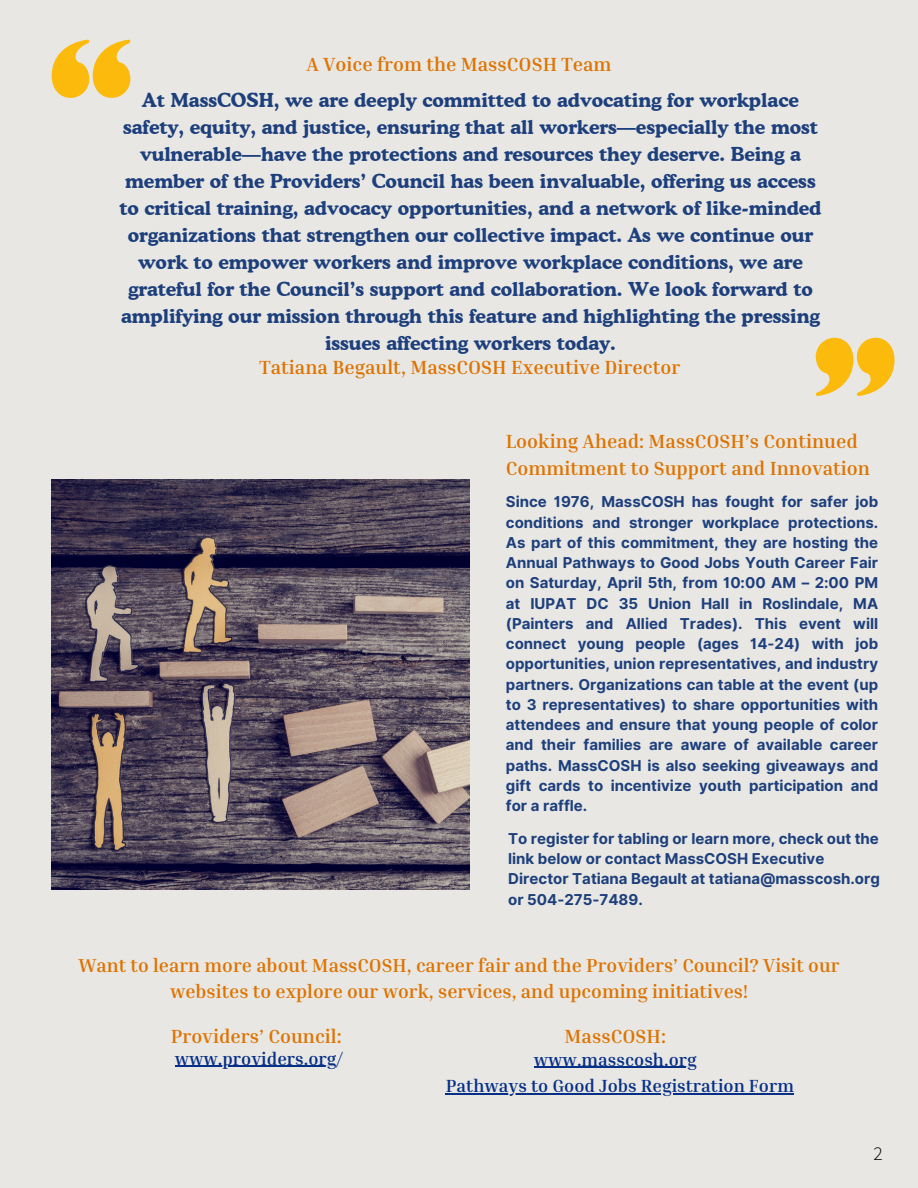
<style>
.page{position:relative;width:918px;height:1188px;background:#e8e7e3}
.page>*{position:absolute;margin:0;border:0;box-sizing:border-box;transform-origin:0 0}
.t1{font:700 19.5px/27px "Inria Serif";color:#de7300}
.t2{font:300 19.5px "Source Sans Pro";color:#000}
.t3{font:700 19.2px/27px "Cooper BT";color:#1d3f7c;text-align:center}
.t4{font:700 19.2px/25.8px "Inria Serif";color:#de7300;text-align:center}
.t5{font:700 18px "Inria Serif";color:#062f87}
.t6{font:700 15px/20.2px "Inter";color:#1d3f7c;text-align:justify}
</style>
<div class="page">
<svg style="left:52px;top:40px;width:79px;height:58px"></svg>
<svg style="left:815px;top:338px;width:80px;height:58px"></svg>
<img style="left:52px;top:480px;width:418px;height:409px">
<hr style="left:175px;top:1066px;width:161px;height:1px;background:#062f87">
<hr style="left:534px;top:1067px;width:163px;height:1px;background:#062f87">
<hr style="left:446px;top:1094px;width:348px;height:1px;background:#062f87">
<h1 class="t1" style="left:306px;top:50px;width:307px">A Voice from the MassCOSH Team</h1>
<p class="t3" style="left:119px;top:87px;width:703px">At MassCOSH, we are deeply committed to advocating for workplace safety, equity, and justice, ensuring that all workers—especially the most vulnerable—have the protections and resources they deserve. Being a member of the Providers’ Council has been invaluable, offering us access to critical training, advocacy opportunities, and a network of like-minded organizations that strengthen our collective impact. As we continue our work to empower workers and improve workplace conditions, we are grateful for the Council’s support and collaboration. We look forward to amplifying our mission through this feature and highlighting the pressing issues affecting workers today.</p>
<h1 class="t1" style="left:260px;top:353px;width:422px">Tatiana Begault, MassCOSH Executive Director</h1>
<p class="t1" style="left:506px;top:427px;width:366px">Looking Ahead: MassCOSH’s Continued<br>Commitment to Support and Innovation</p>
<p class="t6" style="left:506px;top:492px;width:374px">Since 1976, MassCOSH has fought for safer job conditions and stronger workplace protections.<br>As part of this commitment, they are hosting the Annual Pathways to Good Jobs Youth Career Fair on Saturday, April 5th, from 10:00 AM – 2:00 PM at IUPAT DC 35 Union Hall in Roslindale, MA (Painters and Allied Trades). This event will connect young people (ages 14-24) with job opportunities, union representatives, and industry partners. Organizations can table at the event (up to 3 representatives) to share opportunities with attendees and ensure that young people of color and their families are aware of available career paths. MassCOSH is also seeking giveaways and gift cards to incentivize youth participation and for a raffle.</p>
<h1 class="t6" style="left:508px;top:828px;width:373px;text-align:left">To register for tabling or learn more, check out the link below or contact MassCOSH Executive Director Tatiana Begault at tatiana@masscosh.org or 504-275-7489.</h1>
<h1 class="t4" style="left:78px;top:952px;width:763px">Want to learn more about MassCOSH, career fair and the Providers’ Council? Visit our websites to explore our work, services, and upcoming initiatives!</h1>
<p class="t1" style="left:171px;top:1022px;width:172px">Providers’ Council:</p>
<h1 class="t1" style="left:565px;top:1023px;width:103px">MassCOSH:</h1>
<h1 class="t5" style="left:175px;top:1047px;width:170px">www.providers.org/</h1>
<h1 class="t5" style="left:534px;top:1048px;width:164px">www.masscosh.org</h1>
<h1 class="t5" style="left:446px;top:1075px;width:350px">Pathways to Good Jobs Registration Form</h1>
<h1 class="t2" style="left:874px;top:1140px;width:11px">2</h1>
</div>
